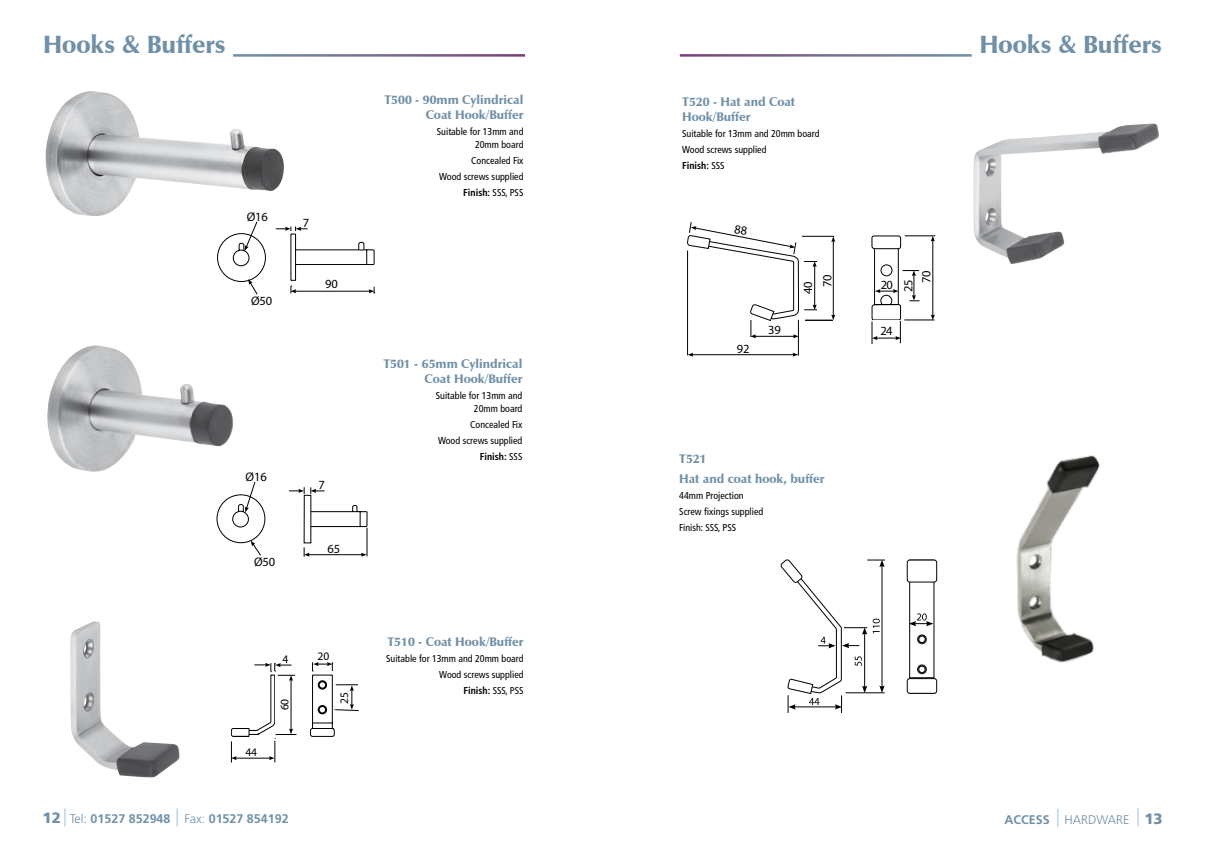
<style>
.page{position:relative;width:1205px;height:851px;background:#fff}
.page>*{position:absolute;margin:0;border:0;box-sizing:border-box;transform-origin:0 0}
.t1{font:900 25px "Zapf Humanist 601 BT";color:#7090a8}
.t2{font:900 12.5px/15px "Zapf Humanist 601 BT";color:#7090a8;text-align:right}
.t3{font:12.5px "Myriad";letter-spacing:-.01em;color:#000}
.t4{font:700 12.5px "Frutiger";color:#7090a8}
.t5{font:300 12.5px "Frutiger";color:#7090a8}
.t6{font:11.5px "Myriad";letter-spacing:-.01em;color:#000}
.t7{font:condensed 10px/16px "Frutiger";color:#000;text-align:right}
.s1{font-weight:900;font-size:15px}
.s2{font-weight:300}
.s3{font-weight:700}
</style>
<div class="page">
<img style="left:47px;top:345px;width:186px;height:127px">
<img style="left:45px;top:91px;width:239px;height:125px">
<img style="left:70px;top:621px;width:110px;height:156px">
<img style="left:973px;top:123px;width:186px;height:141px">
<img style="left:1016px;top:455px;width:84px;height:208px">
<div style="left:909px;top:559px;width:25px;height:134px;border:1px solid #000"></div>
<div style="left:907px;top:678px;width:29px;height:15px;background:#fff;border-radius:2px"></div>
<div style="left:907px;top:678px;width:30px;height:15px;border:1px solid #000;border-radius:2px"></div>
<div style="left:907px;top:560px;width:29px;height:22px;background:#fff;border-radius:2px"></div>
<div style="left:907px;top:559px;width:30px;height:23px;border:1px solid #000;border-radius:2px"></div>
<svg style="left:909px;top:634px;width:25px;height:44px"></svg>
<svg style="left:909px;top:613px;width:24px;height:13px"></svg>
<svg style="left:781px;top:559px;width:104px;height:153px"></svg>
<svg style="left:64px;top:808px;width:2px;height:18px"></svg>
<svg style="left:176px;top:808px;width:2px;height:18px"></svg>
<svg style="left:217px;top:482px;width:151px;height:74px"></svg>
<svg style="left:217px;top:221px;width:158px;height:74px"></svg>
<svg style="left:1057px;top:809px;width:1px;height:17px"></svg>
<svg style="left:1137px;top:808px;width:1px;height:18px"></svg>
<svg style="left:231px;top:662px;width:128px;height:100px"></svg>
<hr style="left:687px;top:250px;width:1px;height:105px;background:#000">
<hr style="left:798px;top:320px;width:1px;height:35px;background:#000">
<hr style="left:692px;top:354px;width:102px;height:1px;background:#000">
<svg style="left:687px;top:351px;width:6px;height:5px"></svg>
<svg style="left:792px;top:351px;width:7px;height:5px"></svg>
<svg style="left:871px;top:235px;width:64px;height:109px"></svg>
<svg style="left:687px;top:222px;width:148px;height:116px"></svg>
<h1 class="t1" style="left:43px;top:29px;width:184px">Hooks &amp; Buffers</h1>
<p class="t3" style="left:247px;top:210px;width:23px">Ø16</p>
<p class="t3" style="left:251px;top:294px;width:23px">Ø50</p>
<p class="t3" style="left:303px;top:216px;width:8px">7</p>
<p class="t3" style="left:325px;top:278px;width:14px">90</p>
<p class="t3" style="left:246px;top:470px;width:23px">Ø16</p>
<p class="t3" style="left:254px;top:555px;width:23px">Ø50</p>
<p class="t3" style="left:319px;top:478px;width:8px">7</p>
<p class="t3" style="left:327px;top:542px;width:14px">65</p>
<p class="t6" style="left:245px;top:746px;width:13px">44</p>
<p class="t6" style="left:282px;top:653px;width:7px">4</p>
<p class="t6" style="left:317px;top:650px;width:13px">20</p>
<p class="t6" style="left:279px;top:710px;width:13px;rotate:-90deg">60</p>
<p class="t6" style="left:338px;top:703px;width:13px;rotate:-90deg">25</p>
<p class="t4" style="left:43px;top:811px;width:248px"><span class="s1">12</span> <span class="s2">Tel:</span> 01527 852948 <span class="s2">Fax:</span> 01527 854192</p>
<p class="t2" style="left:384px;top:93px;width:141px">T500 - 90mm Cylindrical<br>Coat Hook/Buffer</p>
<p class="t7" style="left:437px;top:126px;width:88px;line-height:12.5px">Suitable for 13mm and<br>20mm board</p>
<p class="t7" style="left:439px;top:152px;width:86px">Concealed Fix<br>Wood screws supplied<br><span class="s3">Finish:</span> SSS, PSS</p>
<p class="t2" style="left:383px;top:356px;width:141px">T501 - 65mm Cylindrical<br>Coat Hook/Buffer</p>
<p class="t7" style="left:436px;top:389px;width:88px;line-height:12.5px">Suitable for 13mm and<br>20mm board</p>
<p class="t7" style="left:438px;top:416px;width:86px">Concealed Fix<br>Wood screws supplied<br><span class="s3">Finish:</span> SSS</p>
<p class="t2" style="left:387px;top:634px;width:138px">T510 - Coat Hook/Buffer</p>
<p class="t7" style="left:386px;top:650px;width:139px">Suitable for 13mm and 20mm board<br>Wood screws supplied<br><span class="s3">Finish:</span> SSS, PSS</p>
<p class="t2" style="left:682px;top:94px;width:114px;text-align:left">T520 - Hat and Coat<br>Hook/Buffer</p>
<p class="t7" style="left:682px;top:126px;width:139px;text-align:left">Suitable for 13mm and 20mm board<br>Wood screws supplied<br><span class="s3">Finish:</span> SSS</p>
<p class="t3" style="left:737px;top:342px;width:14px">92</p>
<p class="t3" style="left:768px;top:323px;width:14px">39</p>
<p class="t3" style="left:802px;top:294px;width:14px;rotate:-90deg">40</p>
<p class="t3" style="left:821px;top:287px;width:14px;rotate:-90deg">70</p>
<p class="t2" style="left:679px;top:449px;width:147px;line-height:19.8px;text-align:left">T521<br>Hat and coat hook, buffer</p>
<p class="t7" style="left:679px;top:487px;width:86px;text-align:left">44mm Projection<br>Screw fixings supplied<br>Finish: SSS, PSS</p>
<p class="t3" style="left:881px;top:278px;width:14px">20</p>
<p class="t3" style="left:880px;top:324px;width:14px">24</p>
<p class="t3" style="left:902px;top:292px;width:14px;rotate:-90deg">25</p>
<p class="t3" style="left:920px;top:283px;width:14px;rotate:-90deg">70</p>
<h1 class="t1" style="left:979px;top:29px;width:184px">Hooks &amp; Buffers</h1>
<p class="t5" style="left:1004px;top:812px;width:160px"><span class="s3">ACCESS</span> HARDWARE <span class="s1">13</span></p>
</div>
